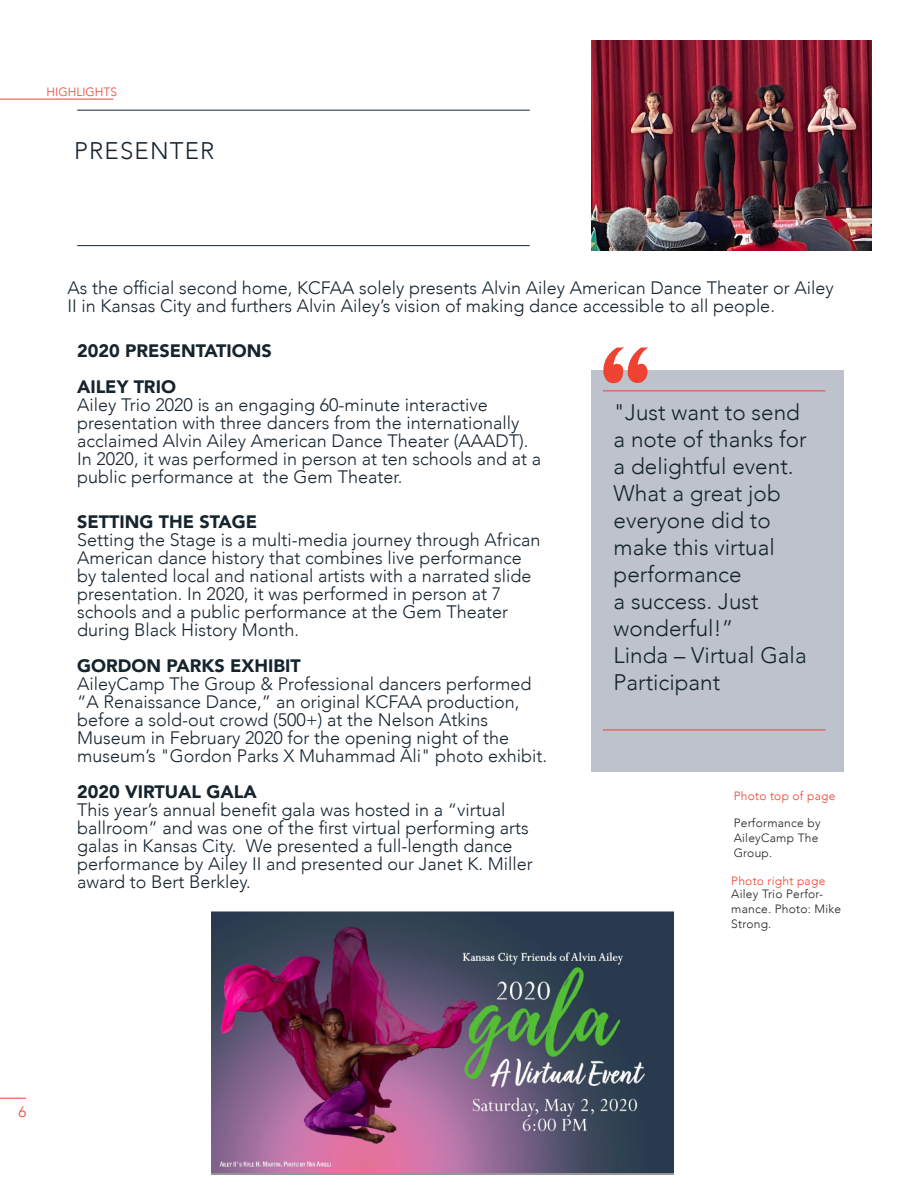
<style>
.page{position:relative;width:918px;height:1188px;background:#fff}
.page>*{position:absolute;margin:0;border:0;box-sizing:border-box;transform-origin:0 0}
.Chapter_Title_-_Alig{font:300 24px "Avenir";letter-spacing:.05em;color:#16242e}
.Body_Text{font:300 22.5px/27px "Avenir";color:#16242e}
.Body_Text-2{font:300 18px/18px "Avenir";color:#16242e}
.Intro_Text{font:300 18px/18px "Avenir";color:#16242e}
.Body_Text-3{font:900 18px "Avenir";color:#16242e}
.t1{font:300 15px "Avenir";color:#ee4232}
.Image_Caption{font:300 12px/15px "Avenir";letter-spacing:.02em;color:#231f20}
.Image_Caption-2{font:300 12px "Avenir";letter-spacing:.02em;color:#ee4232}
.Section_Title{font:300 12px "Avenir";color:#ee4232}
</style>
<div class="page">
<img style="left:211px;top:913px;width:463px;height:260px">
<img style="left:591px;top:40px;width:280px;height:210px">
<svg style="left:0;top:1098px;width:26px;height:1px"></svg>
<hr style="left:0;top:99px;width:113px;height:1px;background:#ee4232">
<div style="left:591px;top:370px;width:252px;height:402px;background:#bdc2cd"></div>
<svg style="left:603px;top:348px;width:45px;height:35px"></svg>
<hr style="left:603px;top:391px;width:223px;height:1px;background:#ee4232">
<hr style="left:603px;top:730px;width:223px;height:1px;background:#ee4232">
<hr style="left:77px;top:110px;width:453px;height:1px;background:#16242e">
<hr style="left:77px;top:245px;width:453px;height:1px;background:#16242e">
<p class="Section_Title" style="left:47px;top:85px;width:72px">HIGHLIGHTS</p>
<p class="Chapter_Title_-_Alig" style="left:74px;top:137px;width:142px">PRESENTER</p>
<p class="Body_Text-2" style="left:67px;top:279px;width:768px">As the official second home, KCFAA solely presents Alvin Ailey American Dance Theater or Ailey<br>II in Kansas City and furthers Alvin Ailey’s vision of making dance accessible to all people.</p>
<p class="Body_Text-3" style="left:77px;top:335px;width:196px">2020 PRESENTATIONS</p>
<p class="Body_Text-3" style="left:77px;top:371px;width:100px">AILEY TRIO</p>
<p class="Intro_Text" style="left:77px;top:396px;width:466px">Ailey Trio 2020 is an engaging 60-minute interactive presentation with three dancers from the internationally acclaimed Alvin Ailey American Dance Theater (AAADT).<br>In 2020, it was performed in person at ten schools and at a public performance at the Gem Theater.</p>
<p class="Body_Text-3" style="left:77px;top:506px;width:182px">SETTING THE STAGE</p>
<p class="Body_Text-2" style="left:77px;top:531px;width:465px">Setting the Stage is a multi-media journey through African American dance history that combines live performance by talented local and national artists with a narrated slide presentation. In 2020, it was performed in person at 7 schools and a public performance at the Gem Theater during Black History Month.</p>
<p class="Body_Text-3" style="left:77px;top:650px;width:225px">GORDON PARKS EXHIBIT</p>
<p class="Body_Text-2" style="left:77px;top:675px;width:471px">AileyCamp The Group &amp; Professional dancers performed “A Renaissance Dance,” an original KCFAA production, before a sold-out crowd (500+) at the Nelson Atkins Museum in February 2020 for the opening night of the museum’s "Gordon Parks X Muhammad Ali" photo exhibit.</p>
<p class="Body_Text-3" style="left:77px;top:776px;width:181px">2020 VIRTUAL GALA</p>
<p class="Body_Text-2" style="left:77px;top:801px;width:457px">This year’s annual benefit gala was hosted in a “virtual ballroom” and was one of the first virtual performing arts galas in Kansas City. We presented a full-length dance performance by Ailey II and presented our Janet K. Miller award to Bert Berkley.</p>
<p class="Body_Text" style="left:614px;top:399px;width:195px">"Just want to send a note of thanks for a delightful event.<br>What a great job everyone did to make this virtual performance<br>a success. Just wonderful!”</p>
<p class="Body_Text" style="left:614px;top:642px;width:195px">Linda – Virtual Gala<br>Participant</p>
<p class="Image_Caption-2" style="left:734px;top:789px;width:103px">Photo top of page</p>
<p class="Image_Caption" style="left:734px;top:816px;width:88px">Performance by<br>AileyCamp The<br>Group.</p>
<p class="Image_Caption-2" style="left:731px;top:874px;width:96px">Photo right page</p>
<p class="Image_Caption" style="left:731px;top:886px;width:111px">Ailey Trio Perfor&shy;mance. Photo: Mike<br>Strong.</p>
<p class="t1" style="left:18px;top:1103px;width:9px">6</p>
</div>
